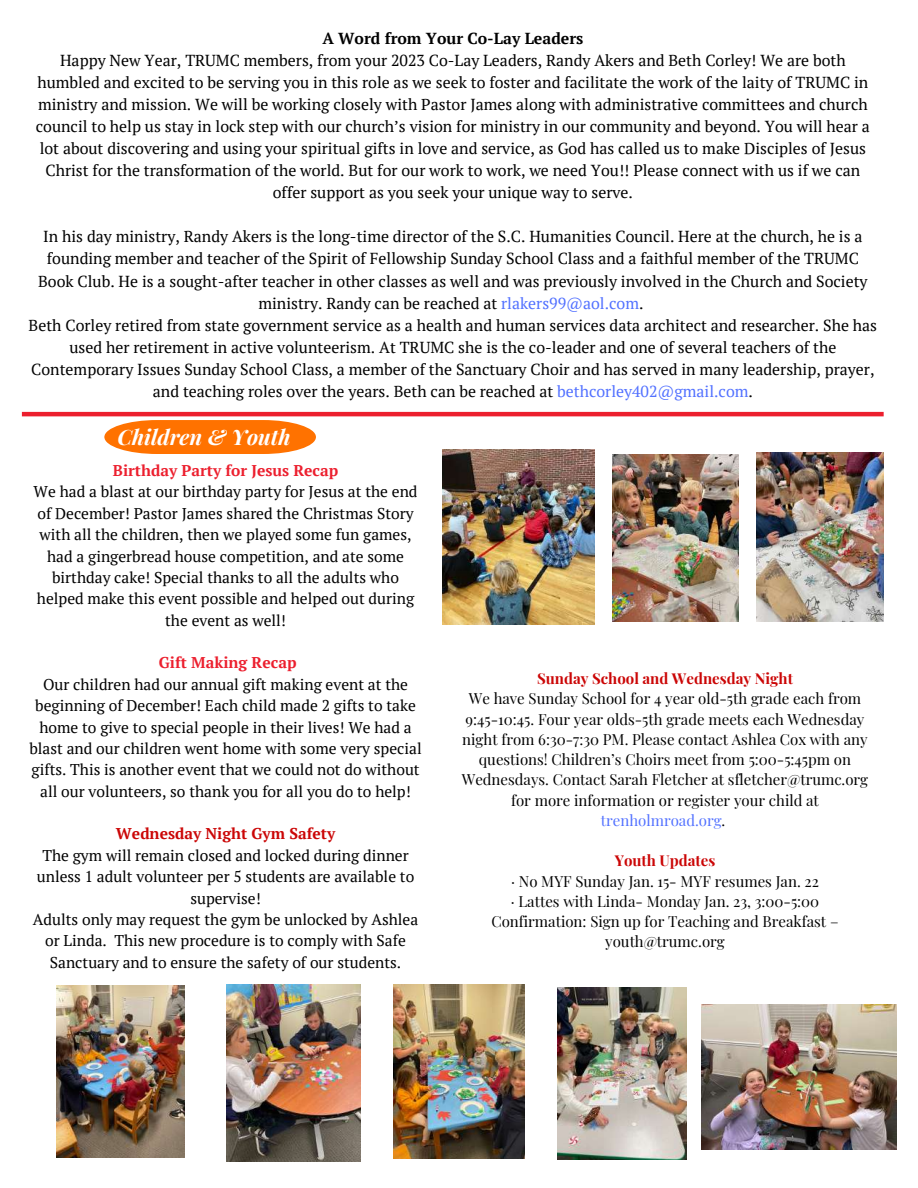
<style>
.page{position:relative;width:918px;height:1188px;background:#fff}
.page>*{position:absolute;margin:0;border:0;box-sizing:border-box;transform-origin:0 0}
.t1{font:italic 700 21.15px "Playfair Display";color:#fff}
.t2{font:15.9px/22px "PT Serif";color:#000;text-align:center}
.t3{font:700 15.9px "PT Serif";color:#000}
.t4{font:15.6px/21.3px "PT Serif";color:#000;text-align:center}
.t5{font:700 15.6px "PT Serif";color:#ec1f2e}
.t6{font:700 15.6px "PT Serif";color:#cb0606}
.t7{font:15px/20.2px "Playfair Display";color:#000;text-align:center}
.t8{font:700 15px "Playfair Display";color:#cb0606}
.s1{color:#5271ff}
</style>
<div class="page">
<hr style="left:22px;top:412px;width:862px;height:4px;background:#ec1f2e">
<img style="left:702px;top:1004px;width:194px;height:146px">
<img style="left:394px;top:984px;width:130px;height:175px">
<img style="left:558px;top:987px;width:128px;height:172px">
<img style="left:226px;top:984px;width:134px;height:178px">
<img style="left:57px;top:985px;width:128px;height:173px">
<svg style="left:104px;top:420px;width:212px;height:33px;background:#ff801a"></svg>
<img style="left:442px;top:450px;width:152px;height:174px">
<img style="left:613px;top:454px;width:126px;height:168px">
<img style="left:757px;top:452px;width:127px;height:169px">
<p class="t3" style="left:322px;top:27px;width:263px">A Word from Your Co-Lay Leaders</p>
<p class="t2" style="left:36px;top:49px;width:836px">Happy New Year, TRUMC members, from your 2023 Co-Lay Leaders, Randy Akers and Beth Corley! We are both humbled and excited to be serving you in this role as we seek to foster and facilitate the work of the laity of TRUMC in ministry and mission. We will be working closely with Pastor James along with administrative committees and church council to help us stay in lock step with our church’s vision for ministry in our community and beyond. You will hear a lot about discovering and using your spiritual gifts in love and service, as God has called us to make Disciples of Jesus Christ for the transformation of the world. But for our work to work, we need You!! Please connect with us if we can offer support as you seek your unique way to serve.</p>
<p class="t2" style="left:29px;top:225px;width:850px">In his day ministry, Randy Akers is the long-time director of the S.C. Humanities Council. Here at the church, he is a founding member and teacher of the Spirit of Fellowship Sunday School Class and a faithful member of the TRUMC Book Club. He is a sought-after teacher in other classes as well and was previously involved in the Church and Society ministry. Randy can be reached at <span class="s1">rlakers99@aol.com</span>.<br>Beth Corley retired from state government service as a health and human services data architect and researcher. She has used her retirement in active volunteerism. At TRUMC she is the co-leader and one of several teachers of the Contemporary Issues Sunday School Class, a member of the Sanctuary Choir and has served in many leadership, prayer, and teaching roles over the years. Beth can be reached at <span class="s1">bethcorley402@gmail.com</span>.</p>
<h1 class="t1" style="left:117px;top:422px;width:174px">Children &amp; Youth</h1>
<p class="t5" style="left:113px;top:460px;width:227px">Birthday Party for Jesus Recap</p>
<p class="t4" style="left:34px;top:481px;width:385px">We had a blast at our birthday party for Jesus at the end of December! Pastor James shared the Christmas Story with all the children, then we played some fun games, had a gingerbread house competition, and ate some birthday cake! Special thanks to all the adults who helped make this event possible and helped out during the event as well!</p>
<p class="t5" style="left:159px;top:652px;width:139px">Gift Making Recap</p>
<p class="t4" style="left:29px;top:673px;width:394px">Our children had our annual gift making event at the beginning of December! Each child made 2 gifts to take home to give to special people in their lives! We had a blast and our children went home with some very special gifts. This is another event that we could not do without all our volunteers, so thank you for all you do to help!</p>
<p class="t6" style="left:116px;top:823px;width:221px">Wednesday Night Gym Safety</p>
<p class="t4" style="left:33px;top:844px;width:387px">The gym will remain closed and locked during dinner unless 1 adult volunteer per 5 students are available to supervise!<br>Adults only may request the gym be unlocked by Ashlea or Linda. This new procedure is to comply with Safe Sanctuary and to ensure the safety of our students.</p>
<p class="t8" style="left:537px;top:668px;width:257px">Sunday School and Wednesday Night</p>
<p class="t7" style="left:462px;top:688px;width:408px">We have Sunday School for 4 year old-5th grade each from 9:45-10:45. Four year olds-5th grade meets each Wednesday night from 6:30-7:30 PM. Please contact Ashlea Cox with any questions! Children’s Choirs meet from 5:00-5:45pm on Wednesdays. Contact Sarah Fletcher at sfletcher@trumc.org for more information or register your child at <span class="s1">trenholmroad.org</span>.</p>
<p class="t8" style="left:615px;top:850px;width:102px">Youth Updates</p>
<p class="t7" style="left:491px;top:870px;width:349px">· No MYF Sunday Jan. 15- MYF resumes Jan. 22<br>· Lattes with Linda- Monday Jan. 23, 3:00-5:00<br>Confirmation: Sign up for Teaching and Breakfast – youth@trumc.org</p>
</div>
